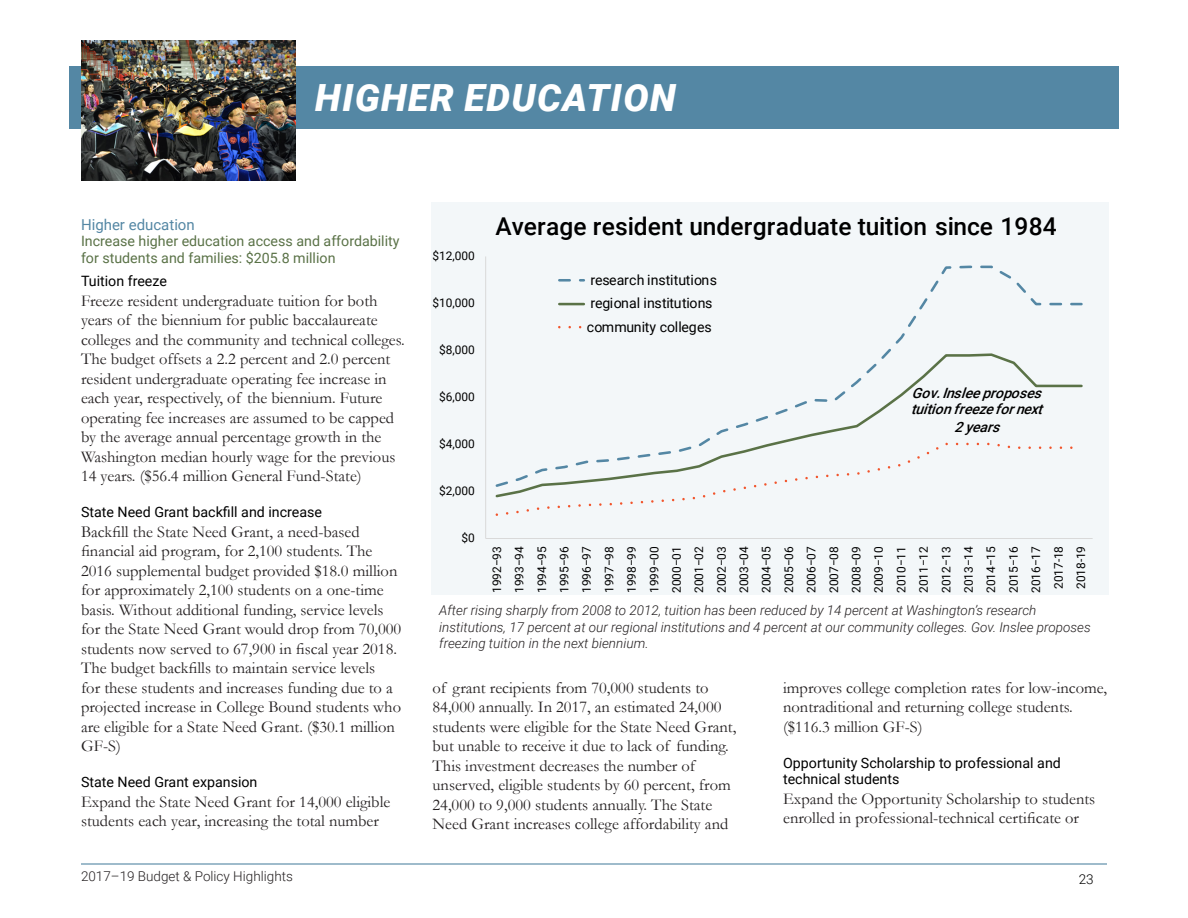
<style>
.page{position:relative;width:1188px;height:918px;background:#fff}
.page>*{position:absolute;margin:0;border:0;box-sizing:border-box;transform-origin:0 0}
.t1{font:italic 900 37.5px "Roboto";letter-spacing:.035em;color:#fff}
.t2{font:500 24.6px "Roboto";letter-spacing:.005em;color:#000}
.t3{font:16.5px/19.5px "Garamond";color:#231f20}
.section_title{font:15px "Roboto";color:#5487a4}
.t4{font:14.25px/16.5px "Roboto";color:#000}
.t5{font:14.25px/16.5px "Roboto";color:#5a7247}
.t6{font:14.1px/23.4px "Roboto";letter-spacing:-.01em;color:#000}
.t7{font:italic 500 14.1px/16.8px "Roboto";color:#000;text-align:center}
.t8{font:italic 300 13.5px/16.5px "Roboto";color:#231f20}
.t9{font:300 13.5px "Roboto";color:#231f20}
.t10{font:300 13.5px "Roboto";color:#000}
.t11{font:11.85px/22.5px "Roboto";color:#000;text-align:center}
</style>
<div class="page">
<hr style="left:81px;top:863px;width:1026px;height:2px;background:#5487a4">
<div style="left:69px;top:66px;width:1050px;height:63px;background:#5487a4"></div>
<img style="left:81px;top:41px;width:215px;height:139px">
<div style="left:431px;top:202px;width:678px;height:393px;background:#f3f7f9"></div>
<hr style="left:485px;top:256px;width:1px;height:282px;background:#d9d9d9">
<hr style="left:486px;top:538px;width:607px;height:1px;background:#d9d9d9">
<svg style="left:558px;top:265px;width:525px;height:87px"></svg>
<svg style="left:704px;top:352px;width:379px;height:89px"></svg>
<svg style="left:495px;top:441px;width:578px;height:75px"></svg>
<svg style="left:559px;top:279px;width:25px;height:3px"></svg>
<hr style="left:559px;top:303px;width:25px;height:2px;background:#5a7247">
<svg style="left:559px;top:326px;width:25px;height:2px"></svg>
<p class="t1" style="left:315px;top:72px;width:362px">HIGHER EDUCATION</p>
<p class="section_title" style="left:81px;top:214px;width:115px">Higher education</p>
<p class="t5" style="left:81px;top:232px;width:320px">Increase higher education access and affordability for students and families: $205.8 million</p>
<p class="t4" style="left:81px;top:272px;width:88px">Tuition freeze</p>
<p class="t3" style="left:81px;top:290px;width:325px">Freeze resident undergraduate tuition for both years of the biennium for public baccalaureate colleges and the community and technical colleges.<br>The budget offsets a 2.2 percent and 2.0 percent resident undergraduate operating fee increase in each year, respectively, of the biennium. Future operating fee increases are assumed to be capped by the average annual percentage growth in the Washington median hourly wage for the previous 14 years. ($56.4 million General Fund-State)</p>
<p class="t4" style="left:81px;top:503px;width:243px">State Need Grant backfill and increase</p>
<p class="t3" style="left:81px;top:521px;width:322px">Backfill the State Need Grant, a need-based financial aid program, for 2,100 students. The 2016 supplemental budget provided $18.0 million for approximately 2,100 students on a one-time basis. Without additional funding, service levels for the State Need Grant would drop from 70,000 students now served to 67,900 in fiscal year 2018.<br>The budget backfills to maintain service levels<br>for these students and increases funding due to a projected increase in College Bound students who are eligible for a State Need Grant. ($30.1 million GF-S)</p>
<p class="t4" style="left:81px;top:773px;width:178px">State Need Grant expansion</p>
<p class="t3" style="left:81px;top:791px;width:311px">Expand the State Need Grant for 14,000 eligible students each year, increasing the total number</p>
<p class="t9" style="left:81px;top:866px;width:213px">2017–19 Budget &amp; Policy Highlights</p>
<p class="t11" style="left:432px;top:244px;width:44px">$12,000</p>
<p class="t11" style="left:432px;top:291px;width:44px">$10,000</p>
<p class="t11" style="left:439px;top:338px;width:37px">$8,000</p>
<p class="t11" style="left:439px;top:385px;width:37px">$6,000</p>
<p class="t11" style="left:439px;top:432px;width:37px">$4,000</p>
<p class="t11" style="left:439px;top:479px;width:37px">$2,000</p>
<p class="t11" style="left:462px;top:526px;width:15px">$0</p>
<p class="t2" style="left:495px;top:209px;width:563px">Average resident undergraduate tuition since 1984</p>
<p class="t6" style="left:587px;top:268px;width:132px">research institutions regional institutions community colleges</p>
<p class="t7" style="left:911px;top:384px;width:139px">Gov.Insleeproposes tuitionfreezefornext<br>2years</p>
<p class="t11" style="left:485px;top:593px;width:49px;rotate:-90deg">1992−93<br>1993−94<br>1994−95<br>1995−96<br>1996−97<br>1997−98<br>1998−99<br>1999−00<br>2000−01<br>2001−02<br>2002−03<br>2003−04<br>2004−05<br>2005−06<br>2006−07<br>2007−08<br>2008−09<br>2009−10<br>2010−11<br>2011−12<br>2012−13<br>2013−14<br>2014−15<br>2015−16<br>2016−17<br>2017-18<br>2018-19</p>
<p class="t8" style="left:439px;top:602px;width:653px">After rising sharply from 2008 to 2012, tuition has been reduced by 14 percent at Washington’s research institutions, 17 percent at our regional institutions and 4 percent at our community colleges. Gov. Inslee proposes freezing tuition in the next biennium.</p>
<p class="t3" style="left:433px;top:677px;width:305px">of grant recipients from 70,000 students to 84,000 annually. In 2017, an estimated 24,000 students were eligible for the State Need Grant, but unable to receive it due to lack of funding.<br>This investment decreases the number of unserved, eligible students by 60 percent, from 24,000 to 9,000 students annually. The State Need Grant increases college affordability and</p>
<p class="t3" style="left:783px;top:677px;width:326px">improves college completion rates for low-income, nontraditional and returning college students. ($116.3 million GF-S)</p>
<p class="t4" style="left:783px;top:754px;width:279px">Opportunity Scholarship to professional and technical students</p>
<p class="t3" style="left:783px;top:788px;width:314px">Expand the Opportunity Scholarship to students enrolled in professional-technical certificate or</p>
<p class="t10" style="left:1079px;top:870px;width:16px">23</p>
</div>
